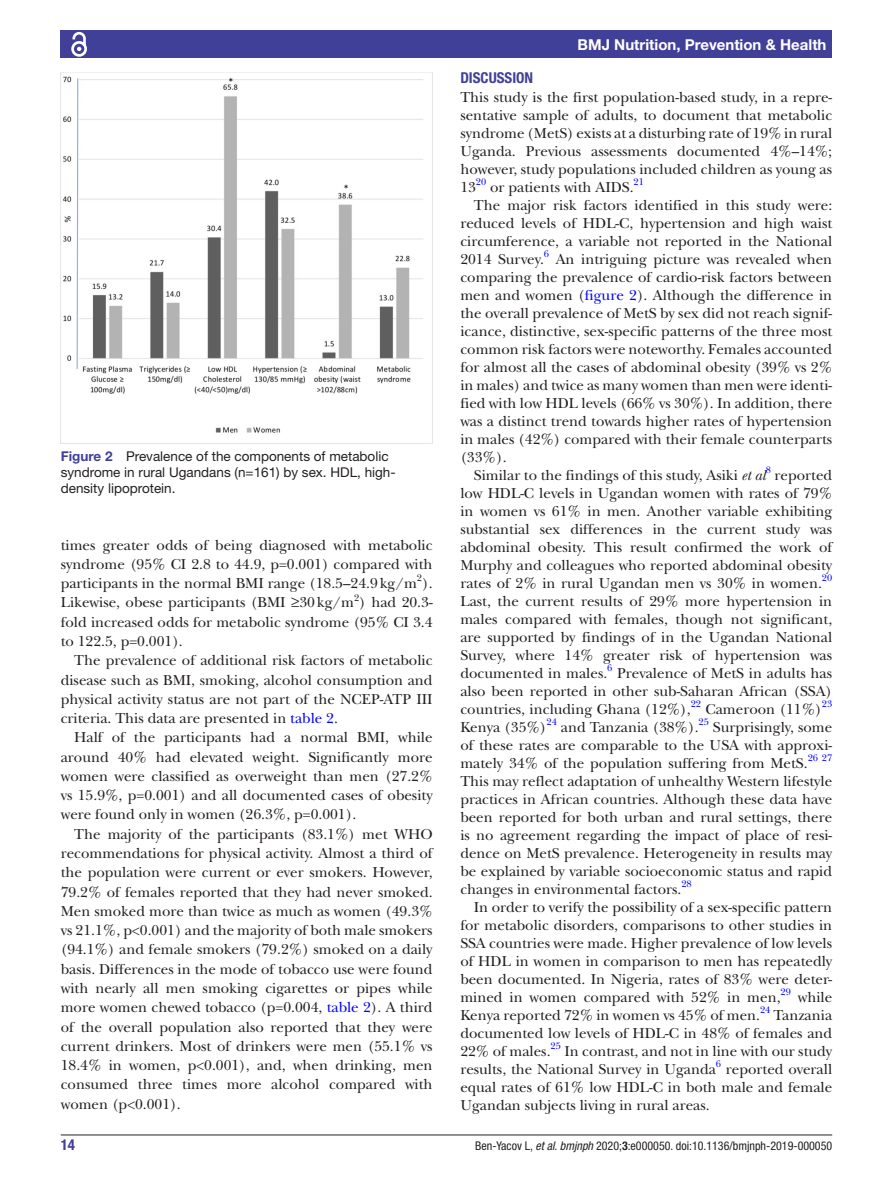
<style>
.page{position:relative;width:893px;height:1191px;background:#fff}
.page>*{position:absolute;margin:0;border:0;box-sizing:border-box;transform-origin:0 0}
.t1{font:15px/18px "New Baskerville";color:#231f20;text-align:justify}
.t2{font:700 15px "Helvetica Neue LT Std";color:#fff}
.t3{font:700 condensed 15px "Helvetica Neue LT Std";color:#414099}
.t4{font:13.5px/16.2px "Helvetica Neue LT Std";color:#231f20}
.t5{font:condensed 12px "Helvetica Neue LT Std";color:#231f20}
.t6{font:9.9px "New Baskerville";color:#00f}
.t7{font:9.9px "New Baskerville";color:#231f20}
.s1{font-weight:700;color:#414099}
.s2{color:#00f}
.s3{font-style:italic}
.s4{font-weight:700}
</style>
<div class="page">
<hr style="left:61px;top:1134px;width:771px;height:1px;background:#231f20">
<div style="left:61px;top:31px;width:771px;height:27px;background:#414099"></div>
<svg style="left:71px;top:31px;width:16px;height:26px"></svg>
<img style="left:62px;top:73px;width:371px;height:370px">
<p class="t4" style="left:61px;top:448px;width:336px"><span class="s1">Figure 2</span> Prevalence of the components of metabolic syndrome in rural Ugandans (n=161) by sex. HDL, high&shy;density lipoprotein.</p>
<p class="t1" style="left:61px;top:535px;width:373px;line-height:19.4px">times greater odds of being diagnosed with metabolic syndrome (95% CI 2.8 to 44.9, p=0.001) compared with participants in the normal BMI range (18.5–24.9kg/m ).</p>
<p class="t7" style="left:417px;top:572px;width:7px">2</p>
<p class="t1" style="left:61px;top:593px;width:373px">Likewise, obese participants (BMI ≥30kg/m ) had 20.3-</p>
<p class="t7" style="left:354px;top:591px;width:7px">2</p>
<p class="t1" style="left:61px;top:612px;width:373px;line-height:19.4px">fold increased odds for metabolic syndrome (95% CI 3.4 to 122.5, p=0.001).</p>
<p class="t1" style="left:61px;top:651px;width:373px;line-height:19.4px;text-indent:14px">The prevalence of additional risk factors of metabolic disease such as BMI, smoking, alcohol consumption and physical activity status are not part of the NCEP-ATP III criteria. This data are presented in <span class="s2">table 2</span>.</p>
<p class="t1" style="left:61px;top:728px;width:373px;line-height:19.4px;text-indent:14px">Half of the participants had a normal BMI, while around 40% had elevated weight. Significantly more women were classified as overweight than men (27.2% vs 15.9%, p=0.001) and all documented cases of obesity were found only in women (26.3%, p=0.001).</p>
<p class="t1" style="left:61px;top:824px;width:373px;line-height:19.4px;text-indent:14px">The majority of the participants (83.1%) met WHO recommendations for physical activity. Almost a third of the population were current or ever smokers. However, 79.2% of females reported that they had never smoked.<br>Men smoked more than twice as much as women (49.3% vs 21.1%, p&lt;0.001) and the majority of both male smokers (94.1%) and female smokers (79.2%) smoked on a daily basis. Differences in the mode of tobacco use were found with nearly all men smoking cigarettes or pipes while more women chewed tobacco (p=0.004, <span class="s2">table 2</span>). A third of the overall population also reported that they were current drinkers. Most of drinkers were men (55.1% vs 18.4% in women, p&lt;0.001), and, when drinking, men consumed three times more alcohol compared with women (p&lt;0.001).</p>
<p class="t2" style="left:578px;top:35px;width:250px">BMJ Nutrition, Prevention &amp; Health</p>
<p class="t3" style="left:460px;top:69px;width:74px">DISCUSSION</p>
<p class="t1" style="left:460px;top:88px;width:373px">This study is the first population-based study, in a repre&shy;sentative sample of adults, to document that metabolic syndrome (MetS) exists at a disturbing rate of 19% in rural Uganda. Previous assessments documented 4%–14%; however, study populations included children as young as 13</p>
<p class="t6" style="left:476px;top:176px;width:12px">20</p>
<p class="t1" style="left:490px;top:178px;width:145px">or patients with AIDS.</p>
<p class="t6" style="left:634px;top:176px;width:12px">21</p>
<p class="t1" style="left:460px;top:196px;width:373px;text-indent:14px">The major risk factors identified in this study were: reduced levels of HDL-C, hypertension and high waist circumference, a variable not reported in the National 2014 Survey.</p>
<p class="t6" style="left:544px;top:248px;width:7px">6</p>
<p class="t1" style="left:556px;top:250px;width:278px">An intriguing picture was revealed when</p>
<p class="t1" style="left:460px;top:268px;width:373px">comparing the prevalence of cardio-risk factors between</p>
<p class="t1" style="left:460px;top:286px;width:373px">men and women (<span class="s2">figure 2</span>). Although the difference in</p>
<p class="t1" style="left:460px;top:304px;width:373px">the overall prevalence of MetS by sex did not reach signif-</p>
<p class="t1" style="left:460px;top:322px;width:373px">icance, distinctive, sex-specific patterns of the three most</p>
<p class="t1" style="left:460px;top:340px;width:373px">common risk factors were noteworthy. Females accounted</p>
<p class="t1" style="left:460px;top:358px;width:373px">for almost all the cases of abdominal obesity (39% vs 2%</p>
<p class="t1" style="left:460px;top:376px;width:373px">in males) and twice as many women than men were identi-</p>
<p class="t1" style="left:460px;top:394px;width:373px">fied with low HDL levels (66% vs 30%). In addition, there</p>
<p class="t1" style="left:460px;top:412px;width:373px">was a distinct trend towards higher rates of hypertension</p>
<p class="t1" style="left:460px;top:430px;width:373px">in males (42%) compared with their female counterparts</p>
<p class="t1" style="left:460px;top:448px;width:48px">(33%).</p>
<p class="t1" style="left:474px;top:466px;width:293px">Similar to the findings of this study, Asiki <span class="s3">et al</span></p>
<p class="t6" style="left:766px;top:464px;width:7px">8</p>
<p class="t1" style="left:460px;top:466px;width:373px;text-indent:314px">reported low HDL-C levels in Ugandan women with rates of 79% in women vs 61% in men. Another variable exhibiting substantial sex differences in the current study was abdominal obesity. This result confirmed the work of Murphy and colleagues who reported abdominal obesity rates of 2% in rural Ugandan men vs 30% in women.</p>
<p class="t6" style="left:822px;top:572px;width:12px">20</p>
<p class="t1" style="left:460px;top:592px;width:373px">Last, the current results of 29% more hypertension in males compared with females, though not significant, are supported by findings of in the Ugandan National Survey, where 14% greater risk of hypertension was documented in males.</p>
<p class="t6" style="left:607px;top:662px;width:7px">6</p>
<p class="t1" style="left:460px;top:664px;width:373px;text-indent:157px">Prevalence of MetS in adults has also been reported in other sub-Saharan African (SSA) countries, including Ghana (12%),</p>
<p class="t6" style="left:691px;top:698px;width:12px">22</p>
<p class="t1" style="left:706px;top:700px;width:118px">Cameroon (11%)</p>
<p class="t6" style="left:822px;top:698px;width:12px">23</p>
<p class="t1" style="left:460px;top:718px;width:88px">Kenya (35%)</p>
<p class="t6" style="left:547px;top:716px;width:12px">24</p>
<p class="t1" style="left:561px;top:718px;width:139px">and Tanzania (38%).</p>
<p class="t6" style="left:699px;top:716px;width:12px">25</p>
<p class="t1" style="left:460px;top:718px;width:373px;text-indent:253px">Surprisingly, some of these rates are comparable to the USA with approxi&shy;mately 34% of the population suffering from MetS.</p>
<p class="t6" style="left:808px;top:752px;width:26px">26 27</p>
<p class="t1" style="left:460px;top:772px;width:373px">This may reflect adaptation of unhealthy Western lifestyle practices in African countries. Although these data have been reported for both urban and rural settings, there is no agreement regarding the impact of place of resi&shy;dence on MetS prevalence. Heterogeneity in results may be explained by variable socioeconomic status and rapid changes in environmental factors.<sup>28</sup></p>
<p class="t1" style="left:460px;top:898px;width:373px;text-indent:14px">In order to verify the possibility of a sex-specific pattern for metabolic disorders, comparisons to other studies in SSA countries were made. Higher prevalence of low levels of HDL in women in comparison to men has repeatedly been documented. In Nigeria, rates of 83% were deter&shy;mined in women compared with 52% in men,</p>
<p class="t6" style="left:780px;top:986px;width:12px">29</p>
<p class="t1" style="left:798px;top:988px;width:36px">while</p>
<p class="t1" style="left:460px;top:1006px;width:301px">Kenya reported 72% in women vs 45% of men.</p>
<p class="t6" style="left:760px;top:1004px;width:12px">24</p>
<p class="t1" style="left:460px;top:1006px;width:373px;text-indent:313px">Tanzania documented low levels of HDL-C in 48% of females and 22% of males.</p>
<p class="t6" style="left:551px;top:1040px;width:12px">25</p>
<p class="t1" style="left:460px;top:1042px;width:373px;text-indent:104px">In contrast, and not in line with our study results, the National Survey in Uganda</p>
<p class="t6" style="left:716px;top:1058px;width:7px">6</p>
<p class="t1" style="left:460px;top:1060px;width:373px;text-indent:266px">reported overall equal rates of 61% low HDL-C in both male and female Ugandan subjects living in rural areas.</p>
<p class="t3" style="left:61px;top:1135px;width:16px">14</p>
<p class="t5" style="left:475px;top:1138px;width:358px">Ben-Yacov L, <span class="s3">et al</span>. <span class="s3">bmjnph</span> 2020;<span class="s4">3</span>:e000050. doi:10.1136/bmjnph-2019-000050</p>
</div>
